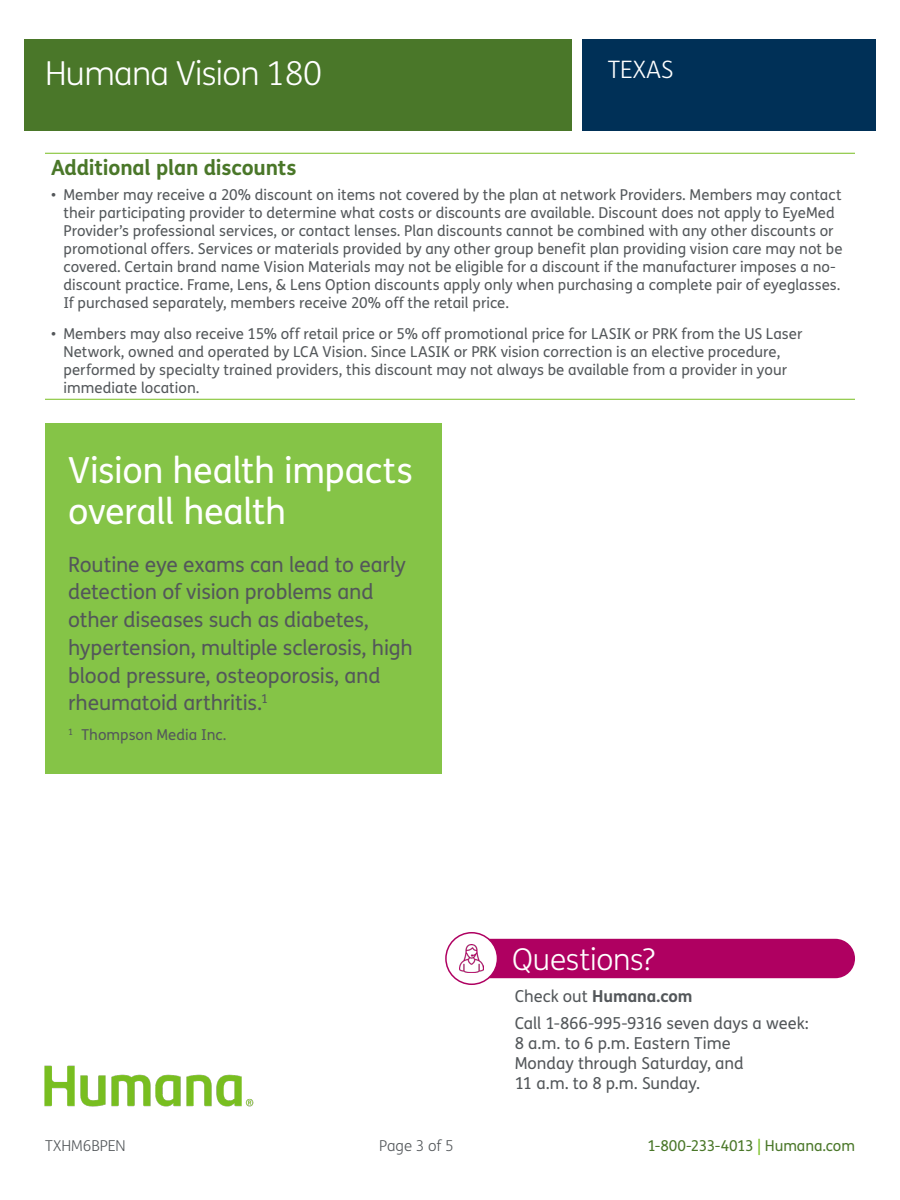
<style>
.page{position:relative;width:900px;height:1200px;background:#fff}
.page>*{position:absolute;margin:0;border:0;box-sizing:border-box;transform-origin:0 0}
.Headline_24_27_White{font:36px/40.5px "FS Humana";letter-spacing:-.01em;color:#fff}
.t1{font:300 33px "FS Humana";letter-spacing:-.02em;color:#fff}
.t2{font:300 30px "FS Humana";letter-spacing:-.01em;color:#fff}
.t3{font:300 24px "FS Humana";color:#fff}
.Body{font:21px/27.8px "FS Humana";letter-spacing:-.01em;color:#53575a}
.SUB_1_-_BOLD{font:700 21px "FS Humana";letter-spacing:-.01em;color:#4a7729}
.t4{font:16.5px/19.8px "FS Humana";letter-spacing:-.005em;color:#53575a}
.t5{font:700 16.5px "FS Humana";letter-spacing:-.005em;color:#53575a}
.Body-2{font:15px/18px "FS Humana";color:#53575a}
.t6{font:15px "FS Humana";letter-spacing:-.005em;color:#4a7729}
.footnote{font:15px "FS Humana";color:#53575a}
.t7{font:300 15px "FS Humana";letter-spacing:.005em;color:#53575a}
.s1{font-weight:400}
.s2{color:#78be20}
</style>
<div class="page">
<hr style="left:45px;top:153px;width:810px;height:1px;background:#78be20">
<hr style="left:45px;top:399px;width:810px;height:1px;background:#78be20">
<img style="left:44px;top:1065px;width:210px;height:42px">
<div style="left:45px;top:423px;width:396px;height:350px;background:#85c447"></div>
<div style="left:448px;top:939px;width:407px;height:39px;background:#af0061;border-radius:20px"></div>
<div style="left:446px;top:933px;width:51px;height:51px;background:#fff;border-radius:50%"></div>
<div style="left:445px;top:932px;width:53px;height:53px;border:2px solid #af0061;border-radius:50%"></div>
<img style="left:460px;top:944px;width:23px;height:29px">
<div style="left:24px;top:39px;width:548px;height:92px;background:#4a7729"></div>
<div style="left:582px;top:39px;width:294px;height:92px;background:#003057"></div>
<h2 class="t1" style="left:45px;top:51px;width:279px">Humana Vision 180</h2>
<h3 class="t3" style="left:608px;top:53px;width:67px">TEXAS</h3>
<p class="SUB_1_-_BOLD" style="left:51px;top:151px;width:247px">Additional plan discounts</p>
<p class="Body-2" style="left:64px;top:185px;width:780px;text-indent:-13px">• Member may receive a 20% discount on items not covered by the plan at network Providers. Members may contact their participating provider to determine what costs or discounts are available. Discount does not apply to EyeMed Provider’s professional services, or contact lenses. Plan discounts cannot be combined with any other discounts or promotional offers. Services or materials provided by any other group benefit plan providing vision care may not be covered. Certain brand name Vision Materials may not be eligible for a discount if the manufacturer imposes a no&shy;discount practice. Frame, Lens, &amp; Lens Option discounts apply only when purchasing a complete pair of eyeglasses.<br>If purchased separately, members receive 20% off the retail price.</p>
<p class="Body-2" style="left:64px;top:325px;width:741px;text-indent:-13px">• Members may also receive 15% off retail price or 5% off promotional price for LASIK or PRK from the US Laser Network, owned and operated by LCA Vision. Since LASIK or PRK vision correction is an elective procedure, performed by specialty trained providers, this discount may not always be available from a provider in your immediate location.</p>
<p class="Headline_24_27_White" style="left:68px;top:450px;width:346px">Vision health impacts overall health</p>
<p class="Body" style="left:68px;top:550px;width:346px">Routine eye exams can lead to early detection of vision problems and other diseases such as diabetes, hypertension, multiple sclerosis, high blood pressure, osteoporosis, and rheumatoid arthritis.<sup>1</sup></p>
<p class="footnote" style="left:68px;top:725px;width:160px"><sup>1</sup> Thompson Media Inc.</p>
<p class="t7" style="left:45px;top:1136px;width:82px">TXHM6BPEN</p>
<p class="t7" style="left:379px;top:1136px;width:76px">Page 3 of 5</p>
<p class="t2" style="left:512px;top:939px;width:144px">Questions?</p>
<p class="t5" style="left:515px;top:983px;width:179px"><span class="s1">Check out</span> Humana.com</p>
<p class="t4" style="left:515px;top:1013px;width:296px">Call 1-866-995-9316 seven days a week:<br>8 a.m. to 6 p.m. Eastern Time<br>Monday through Saturday, and<br>11 a.m. to 8 p.m. Sunday.</p>
<p class="t6" style="left:647px;top:1136px;width:209px">1-800-233-4013 <span class="s2">|</span> Humana.com</p>
</div>
